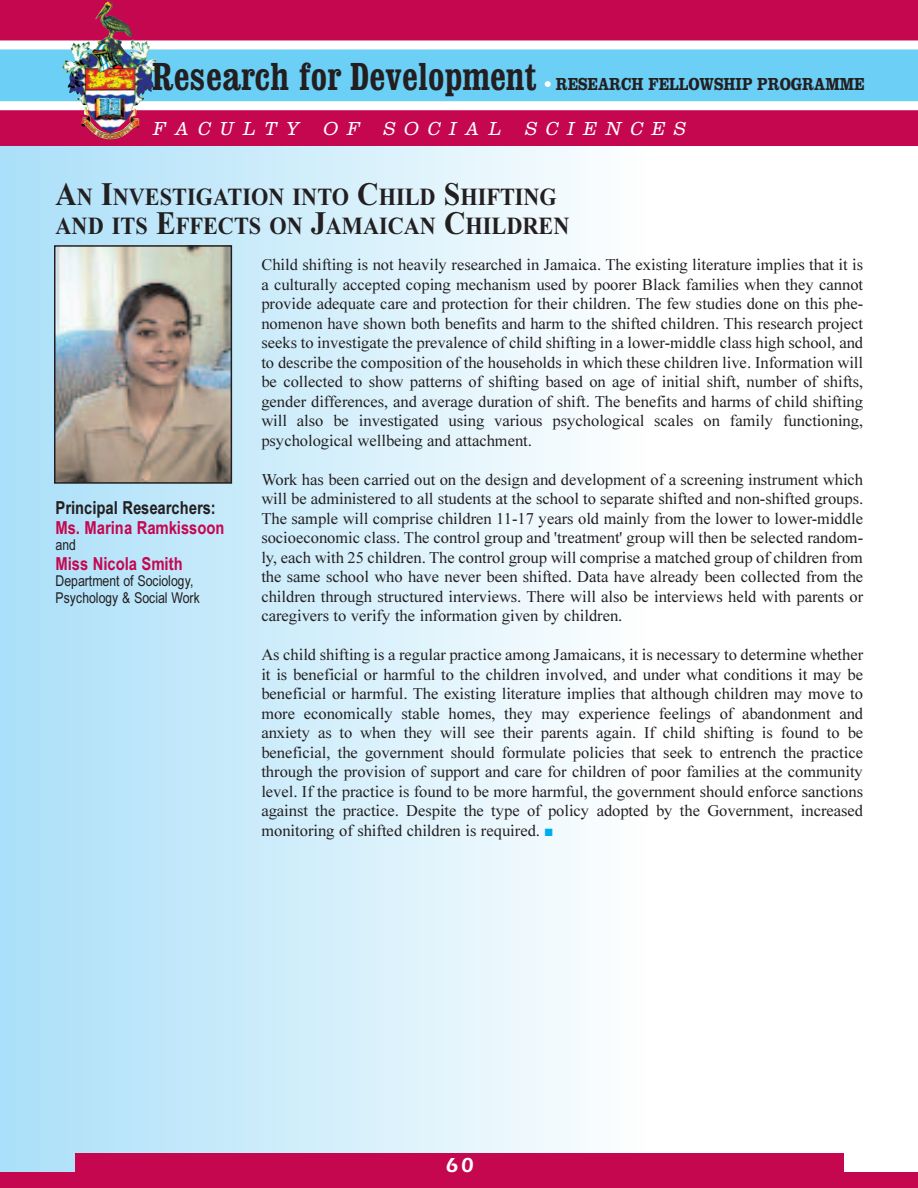
<style>
.page{position:relative;width:918px;height:1188px;background:#fff}
.page>*{position:absolute;margin:0;border:0;box-sizing:border-box;transform-origin:0 0}
.t1{font:39px "TTE9 AO00";color:#231f20;scale:.95 1}
.t2{font:24.75px/28.5px "TTEA5 O00";color:#231f20;scale:.9 1}
.t3{font:21px "TTEBAO00";color:#fff}
.t4{font:italic 19.5px "TTEB2 O00";color:#fff;scale:.95 1}
.t5{font:18px "TTED1 O00";color:#c50750}
.t6{font:18px "TTEB6 O00";color:#231f20;scale:.8 1}
.t7{font:18px "TTED1 O00";color:#231f20}
.t8{font:16.5px/19.5px "TTEBDO00";color:#231f20;text-align:justify}
.t9{font:15px/16.5px "TTECEO00";color:#231f20}
.s1{font-family:"TTEB2 O00";color:#fff}
.s2{font-size:33px}
.s3{font-family:"TTEC1 O00";font-size:10.5px;color:#00aeef}
</style>
<div class="page">
<div style="left:0;top:144px;width:8px;height:1044px;background:#aae0f9"></div>
<div style="left:5px;top:144px;width:12px;height:1044px;background:#abe0f9"></div>
<div style="left:14px;top:144px;width:11px;height:1044px;background:#ace1f9"></div>
<div style="left:22px;top:144px;width:12px;height:1044px;background:#ade1f9"></div>
<div style="left:31px;top:144px;width:11px;height:1044px;background:#aee1f9"></div>
<div style="left:39px;top:144px;width:11px;height:1044px;background:#b0e2f9"></div>
<div style="left:47px;top:144px;width:12px;height:1044px;background:#b1e2f9"></div>
<div style="left:56px;top:144px;width:11px;height:1044px;background:#b2e2f9"></div>
<div style="left:64px;top:144px;width:12px;height:1044px;background:#b3e3f9"></div>
<div style="left:73px;top:144px;width:11px;height:1044px;background:#b4e3f9"></div>
<div style="left:81px;top:144px;width:11px;height:1044px;background:#b5e3f9"></div>
<div style="left:89px;top:144px;width:12px;height:1044px;background:#b6e4f9"></div>
<div style="left:98px;top:144px;width:11px;height:1044px;background:#b7e4f9"></div>
<div style="left:106px;top:144px;width:12px;height:1044px;background:#b9e5fa"></div>
<div style="left:115px;top:144px;width:11px;height:1044px;background:#bae5fa"></div>
<div style="left:123px;top:144px;width:11px;height:1044px;background:#bbe5fa"></div>
<div style="left:131px;top:144px;width:12px;height:1044px;background:#bce6fa"></div>
<div style="left:140px;top:144px;width:11px;height:1044px;background:#bde6fa"></div>
<div style="left:148px;top:144px;width:12px;height:1044px;background:#bee7fa"></div>
<div style="left:157px;top:144px;width:11px;height:1044px;background:#bfe7fa"></div>
<div style="left:165px;top:144px;width:11px;height:1044px;background:#c0e7fa"></div>
<div style="left:173px;top:144px;width:12px;height:1044px;background:#c1e8fa"></div>
<div style="left:182px;top:144px;width:11px;height:1044px;background:#c2e8fa"></div>
<div style="left:190px;top:144px;width:12px;height:1044px;background:#c3e9fa"></div>
<div style="left:199px;top:144px;width:11px;height:1044px;background:#c4e9fa"></div>
<div style="left:207px;top:144px;width:11px;height:1044px;background:#c5e9fa"></div>
<div style="left:215px;top:144px;width:12px;height:1044px;background:#c6eafa"></div>
<div style="left:224px;top:144px;width:11px;height:1044px;background:#c7eafa"></div>
<div style="left:232px;top:144px;width:12px;height:1044px;background:#c8ebfa"></div>
<div style="left:241px;top:144px;width:11px;height:1044px;background:#caebfb"></div>
<div style="left:249px;top:144px;width:12px;height:1044px;background:#cbebfb"></div>
<div style="left:258px;top:144px;width:11px;height:1044px;background:#ccecfb"></div>
<div style="left:266px;top:144px;width:11px;height:1044px;background:#cdecfb"></div>
<div style="left:274px;top:144px;width:12px;height:1044px;background:#ceedfb"></div>
<div style="left:283px;top:144px;width:11px;height:1044px;background:#cfedfb"></div>
<div style="left:291px;top:144px;width:12px;height:1044px;background:#d0edfb"></div>
<div style="left:300px;top:144px;width:11px;height:1044px;background:#d1eefb"></div>
<div style="left:308px;top:144px;width:11px;height:1044px;background:#d2eefb"></div>
<div style="left:316px;top:144px;width:12px;height:1044px;background:#d3effb"></div>
<div style="left:325px;top:144px;width:11px;height:1044px;background:#d4effb"></div>
<div style="left:333px;top:144px;width:12px;height:1044px;background:#d5effb"></div>
<div style="left:342px;top:144px;width:11px;height:1044px;background:#d6f0fb"></div>
<div style="left:350px;top:144px;width:11px;height:1044px;background:#d7f0fb"></div>
<div style="left:358px;top:144px;width:12px;height:1044px;background:#d8f1fb"></div>
<div style="left:367px;top:144px;width:11px;height:1044px;background:#d9f1fb"></div>
<div style="left:375px;top:144px;width:12px;height:1044px;background:#dbf2fc"></div>
<div style="left:384px;top:144px;width:11px;height:1044px;background:#dcf2fc"></div>
<div style="left:392px;top:144px;width:11px;height:1044px;background:#ddf2fc"></div>
<div style="left:400px;top:144px;width:12px;height:1044px;background:#def3fc"></div>
<div style="left:409px;top:144px;width:11px;height:1044px;background:#dff3fc"></div>
<div style="left:417px;top:144px;width:12px;height:1044px;background:#e0f4fc"></div>
<div style="left:426px;top:144px;width:11px;height:1044px;background:#e1f4fc"></div>
<div style="left:434px;top:144px;width:11px;height:1044px;background:#e2f4fc"></div>
<div style="left:442px;top:144px;width:12px;height:1044px;background:#e4f5fc"></div>
<div style="left:451px;top:144px;width:11px;height:1044px;background:#e5f5fc"></div>
<div style="left:459px;top:144px;width:12px;height:1044px;background:#e6f6fc"></div>
<div style="left:468px;top:144px;width:11px;height:1044px;background:#e7f6fd"></div>
<div style="left:476px;top:144px;width:11px;height:1044px;background:#e8f6fd"></div>
<div style="left:484px;top:144px;width:12px;height:1044px;background:#e9f7fd"></div>
<div style="left:493px;top:144px;width:11px;height:1044px;background:#eaf7fd"></div>
<div style="left:501px;top:144px;width:12px;height:1044px;background:#ebf8fd"></div>
<div style="left:510px;top:144px;width:11px;height:1044px;background:#edf8fd"></div>
<div style="left:518px;top:144px;width:11px;height:1044px;background:#eef8fd"></div>
<div style="left:526px;top:144px;width:12px;height:1044px;background:#eff9fd"></div>
<div style="left:535px;top:144px;width:11px;height:1044px;background:#f0f9fd"></div>
<div style="left:543px;top:144px;width:12px;height:1044px;background:#f1fafd"></div>
<div style="left:552px;top:144px;width:11px;height:1044px;background:#f2fafd"></div>
<div style="left:560px;top:144px;width:11px;height:1044px;background:#f3fafe"></div>
<div style="left:568px;top:144px;width:12px;height:1044px;background:#f4fbfe"></div>
<div style="left:577px;top:144px;width:11px;height:1044px;background:#f6fbfe"></div>
<div style="left:585px;top:144px;width:12px;height:1044px;background:#f7fcfe"></div>
<div style="left:594px;top:144px;width:11px;height:1044px;background:#f8fcfe"></div>
<div style="left:602px;top:144px;width:11px;height:1044px;background:#f9fcfe"></div>
<div style="left:610px;top:144px;width:12px;height:1044px;background:#fafdfe"></div>
<div style="left:619px;top:144px;width:11px;height:1044px;background:#fbfdfe"></div>
<div style="left:0;top:0;width:918px;height:145px;background:#c50750"></div>
<div style="left:0;top:45px;width:918px;height:56px;background:#6bcff6"></div>
<div style="left:0;top:40px;width:918px;height:9px;background:#fff"></div>
<div style="left:0;top:101px;width:918px;height:9px;background:#fff"></div>
<img style="left:61px;top:1px;width:96px;height:131px">
<div style="left:0;top:1173px;width:918px;height:15px;background:#c50750"></div>
<div style="left:76px;top:1154px;width:768px;height:23px;background:#c50750"></div>
<img style="left:57px;top:248px;width:172px;height:233px">
<div style="left:54px;top:245px;width:178px;height:239px;border:2px solid #231f20"></div>
<h1 class="t1" style="left:152px;top:63px;width:406px">Research for Development</h1>
<p class="t4" style="left:152px;top:122px;width:565px">FACULTY OF SOCIAL SCIENCES</p>
<p class="t6" style="left:543px;top:78px;width:403px"><span class="s1">•</span> RESEARCH FELLOWSHIP PROGRAMME</p>
<h2 class="t2" style="left:56px;top:185px;width:573px"><span class="s2">A</span>N <span class="s2">I</span>NVESTIGATION INTO <span class="s2">C</span>HILD <span class="s2">S</span>HIFTING<br>AND ITS <span class="s2">E</span>FFECTS ON <span class="s2">J</span>AMAICAN <span class="s2">C</span>HILDREN</h2>
<p class="t7" style="left:56px;top:501px;width:162px">Principal Researchers:</p>
<p class="t5" style="left:56px;top:521px;width:171px">Ms. Marina Ramkissoon</p>
<p class="t9" style="left:56px;top:538px;width:22px">and</p>
<p class="t5" style="left:56px;top:557px;width:129px">Miss Nicola Smith</p>
<p class="t9" style="left:56px;top:574px;width:146px">Department of Sociology,<br>Psychology &amp; Social Work</p>
<p class="t8" style="left:261px;top:256px;width:603px">Child shifting is not heavily researched in Jamaica. The existing literature implies that it is a culturally accepted coping mechanism used by poorer Black families when they cannot provide adequate care and protection for their children. The few studies done on this phe&shy;nomenon have shown both benefits and harm to the shifted children. This research project seeks to investigate the prevalence of child shifting in a lower-middle class high school, and to describe the composition of the households in which these children live. Information will be collected to show patterns of shifting based on age of initial shift, number of shifts, gender differences, and average duration of shift. The benefits and harms of child shifting will also be investigated using various psychological scales on family functioning, psychological wellbeing and attachment.</p>
<p class="t8" style="left:261px;top:471px;width:603px">Work has been carried out on the design and development of a screening instrument which will be administered to all students at the school to separate shifted and non-shifted groups.<br>The sample will comprise children 11-17 years old mainly from the lower to lower-middle socioeconomic class. The control group and 'treatment' group will then be selected random&shy;ly, each with 25 children. The control group will comprise a matched group of children from the same school who have never been shifted. Data have already been collected from the children through structured interviews. There will also be interviews held with parents or caregivers to verify the information given by children.</p>
<p class="t8" style="left:261px;top:646px;width:603px">As child shifting is a regular practice among Jamaicans, it is necessary to determine whether it is beneficial or harmful to the children involved, and under what conditions it may be beneficial or harmful. The existing literature implies that although children may move to more economically stable homes, they may experience feelings of abandonment and anxiety as to when they will see their parents again. If child shifting is found to be beneficial, the government should formulate policies that seek to entrench the practice through the provision of support and care for children of poor families at the community level. If the practice is found to be more harmful, the government should enforce sanctions against the practice. Despite the type of policy adopted by the Government, increased monitoring of shifted children is required. <span class="s3">■</span></p>
<p class="t3" style="left:446px;top:1158px;width:30px">60</p>
</div>
